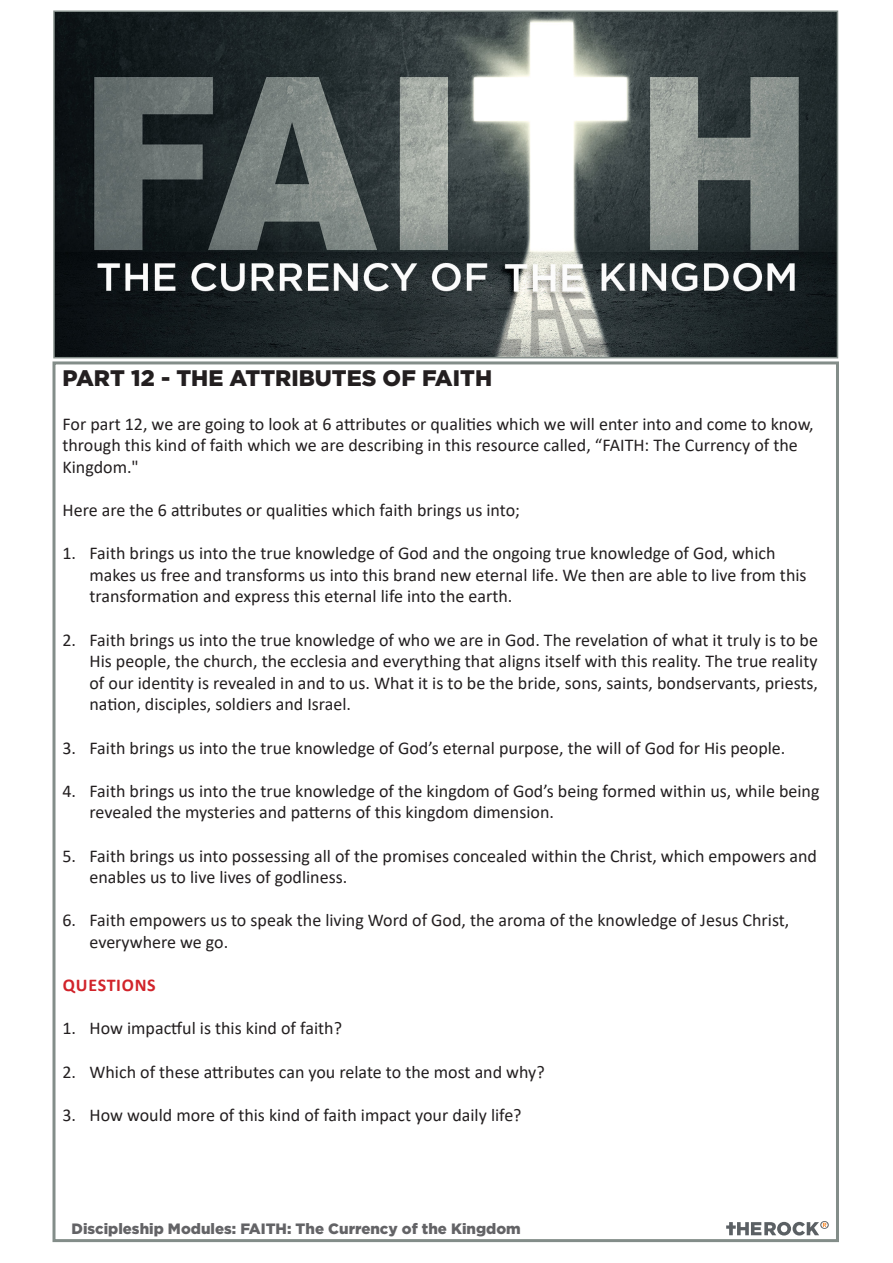
<style>
.page{position:relative;width:893px;height:1263px;background:#fff}
.page>*{position:absolute;margin:0;border:0;box-sizing:border-box;transform-origin:0 0}
.Headings{font:900 22.5px "Gotham";color:#231f20}
.Standard_text{font:18px/21.6px "Calibri";color:#231f20}
.Standard_text-2{font:700 18px "Calibri";letter-spacing:.04em;color:#d1232a}
.t1{font:900 15px "Gotham";color:#636366}
</style>
<div class="page">
<img style="left:56px;top:14px;width:779px;height:341px">
<div style="left:53px;top:11px;width:785px;height:347px;border:2px solid #838d89"></div>
<svg style="left:726px;top:1221px;width:103px;height:14px"></svg>
<p class="Headings" style="left:63px;top:365px;width:431px">PART 12 - THE ATTRIBUTES OF FAITH</p>
<p class="Standard_text" style="left:63px;top:412px;width:752px">For part 12, we are going to look at 6 attributes or qualities which we will enter into and come to know, through this kind of faith which we are describing in this resource called, “FAITH: The Currency of the<br>Kingdom."</p>
<p class="Standard_text" style="left:63px;top:499px;width:459px">Here are the 6 attributes or qualities which faith brings us into;</p>
<p class="Standard_text" style="left:90px;top:542px;width:719px;text-indent:-27px">1. Faith brings us into the true knowledge of God and the ongoing true knowledge of God, which makes us free and transforms us into this brand new eternal life. We then are able to live from this transformation and express this eternal life into the earth.</p>
<p class="Standard_text" style="left:90px;top:628px;width:730px;text-align:justify;text-indent:-27px">2. Faith brings us into the true knowledge of who we are in God. The revelation of what it truly is to be His people, the church, the ecclesia and everything that aligns itself with this reality. The true reality of our identity is revealed in and to us. What it is to be the bride, sons, saints, bondservants, priests, nation, disciples, soldiers and Israel.</p>
<p class="Standard_text" style="left:63px;top:736px;width:724px">3. Faith brings us into the true knowledge of God’s eternal purpose, the will of God for His people.</p>
<p class="Standard_text" style="left:90px;top:780px;width:731px;text-indent:-27px">4. Faith brings us into the true knowledge of the kingdom of God’s being formed within us, while being revealed the mysteries and patterns of this kingdom dimension.</p>
<p class="Standard_text" style="left:90px;top:844px;width:729px;text-indent:-27px">5. Faith brings us into possessing all of the promises concealed within the Christ, which empowers and enables us to live lives of godliness.</p>
<p class="Standard_text" style="left:90px;top:909px;width:701px;text-indent:-27px">6. Faith empowers us to speak the living Word of God, the aroma of the knowledge of Jesus Christ, everywhere we go.</p>
<p class="Standard_text-2" style="left:63px;top:972px;width:94px">QUESTIONS</p>
<p class="Standard_text" style="left:63px;top:1017px;width:281px">1. How impactful is this kind of faith?</p>
<p class="Standard_text" style="left:63px;top:1060px;width:484px">2. Which of these attributes can you relate to the most and why?</p>
<p class="Standard_text" style="left:63px;top:1104px;width:461px">3. How would more of this kind of faith impact your daily life?</p>
<p class="t1" style="left:72px;top:1220px;width:451px">Discipleship Modules: FAITH: The Currency of the Kingdom</p>
</div>
